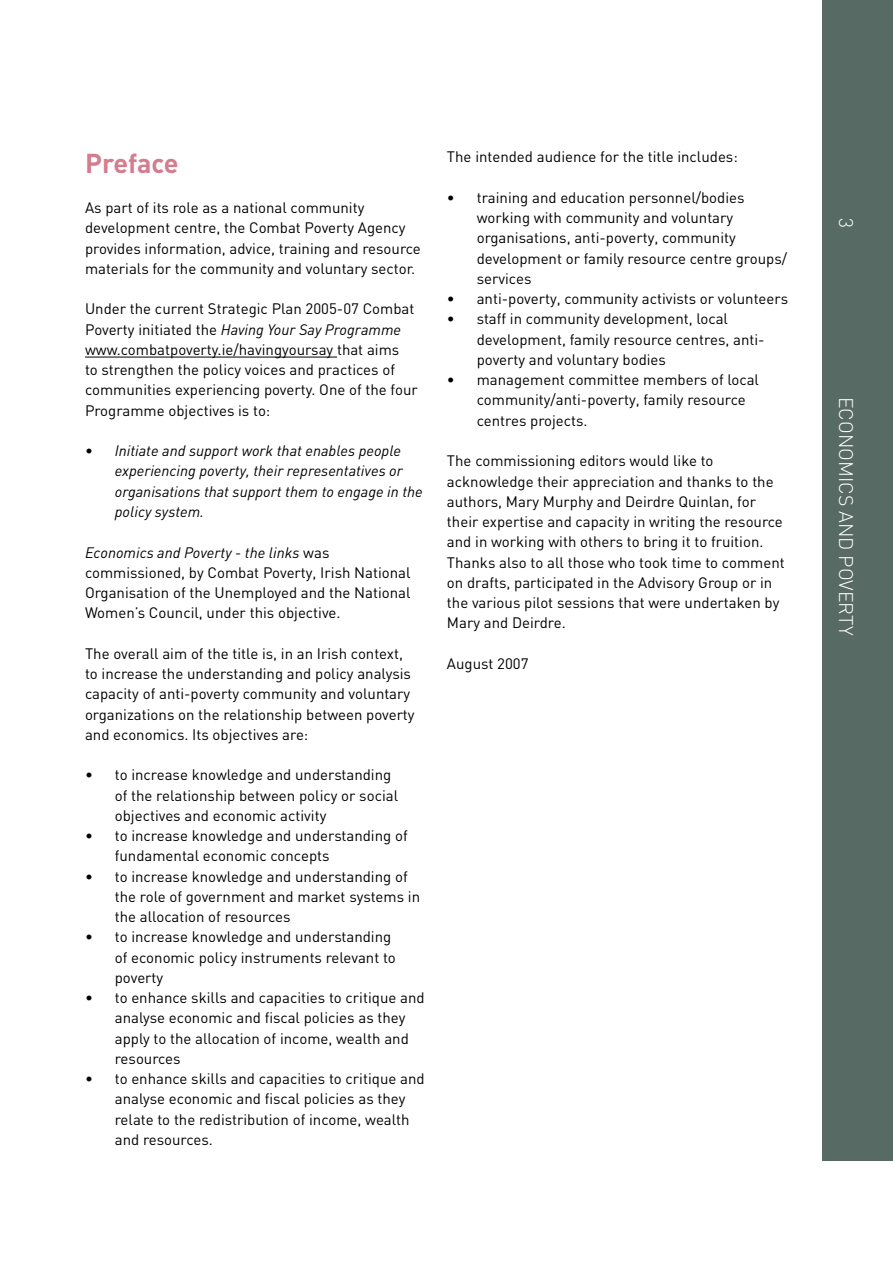
<style>
.page{position:relative;width:893px;height:1263px;background:#fff}
.page>*{position:absolute;margin:0;border:0;box-sizing:border-box;transform-origin:0 0}
.t1{font:700 27px "DIN";letter-spacing:-.01em;color:#d57c8e}
.t2{font:300 19.5px "DIN";color:#fff}
.t3{font:15px/20.2px "DIN";color:#000}
.t4{font:italic 15px/20.2px "DIN";color:#000}
.s1{font-style:italic}
.s2{font-style:normal}
</style>
<div class="page">
<div style="left:822px;top:0;width:71px;height:1161px;background:#576a64"></div>
<hr style="left:85px;top:357px;width:252px;height:1px;background:#000">
<h1 class="t1" style="left:85px;top:145px;width:95px">Preface</h1>
<p class="t3" style="left:85px;top:197px;width:337px">As part of its role as a national community development centre, the Combat Poverty Agency provides information, advice, training and resource materials for the community and voluntary sector.</p>
<p class="t3" style="left:85px;top:299px;width:334px">Under the current Strategic Plan 2005-07 Combat Poverty initiated the <span class="s1">Having Your Say Programme </span>www.combatpoverty.ie/havingyoursay that aims<br>to strengthen the policy voices and practices of communities experiencing poverty. One of the four Programme objectives is to:</p>
<p class="t4" style="left:115px;top:440px;width:310px;text-indent:-30px"><span class="s2">•</span> Initiate and support work that enables people experiencing poverty, their representatives or organisations that support them to engage in the policy system.</p>
<p class="t3" style="left:85px;top:542px;width:327px"><span class="s1">Economics and Poverty - the links</span> was commissioned, by Combat Poverty, Irish National Organisation of the Unemployed and the National Women’s Council, under this objective.</p>
<p class="t3" style="left:85px;top:643px;width:331px">The overall aim of the title is, in an Irish context, to increase the understanding and policy analysis capacity of anti-poverty community and voluntary organizations on the relationship between poverty and economics. Its objectives are:</p>
<p class="t3" style="left:115px;top:764px;width:285px;text-indent:-30px">• to increase knowledge and understanding of the relationship between policy or social objectives and economic activity</p>
<p class="t3" style="left:115px;top:825px;width:294px;text-indent:-30px">• to increase knowledge and understanding of fundamental economic concepts</p>
<p class="t3" style="left:115px;top:866px;width:307px;text-indent:-30px">• to increase knowledge and understanding of the role of government and market systems in the allocation of resources</p>
<p class="t3" style="left:115px;top:926px;width:283px;text-indent:-30px">• to increase knowledge and understanding of economic policy instruments relevant to poverty</p>
<p class="t3" style="left:115px;top:987px;width:311px;text-indent:-30px">• to enhance skills and capacities to critique and analyse economic and fiscal policies as they apply to the allocation of income, wealth and resources</p>
<p class="t3" style="left:115px;top:1068px;width:311px;text-indent:-30px">• to enhance skills and capacities to critique and analyse economic and fiscal policies as they relate to the redistribution of income, wealth and resources.</p>
<p class="t3" style="left:447px;top:147px;width:292px">The intended audience for the title includes:</p>
<p class="t3" style="left:477px;top:187px;width:312px;text-indent:-30px">• training and education personnel/bodies working with community and voluntary organisations, anti-poverty, community development or family resource centre groups/ services</p>
<p class="t3" style="left:447px;top:288px;width:343px">• anti-poverty, community activists or volunteers</p>
<p class="t3" style="left:477px;top:309px;width:289px;text-indent:-30px">• staff in community development, local development, family resource centres, anti&shy;poverty and voluntary bodies</p>
<p class="t3" style="left:477px;top:369px;width:284px;text-indent:-30px">• management committee members of local community/anti-poverty, family resource centres projects.</p>
<p class="t3" style="left:447px;top:450px;width:339px">The commissioning editors would like to acknowledge their appreciation and thanks to the authors, Mary Murphy and Deirdre Quinlan, for their expertise and capacity in writing the resource and in working with others to bring it to fruition.<br>Thanks also to all those who took time to comment on drafts, participated in the Advisory Group or in the various pilot sessions that were undertaken by Mary and Deirdre.</p>
<p class="t3" style="left:447px;top:653px;width:83px">August 2007</p>
<h2 class="t2" style="left:858px;top:397px;width:240px;rotate:90deg">economics and Poverty</h2>
</div>
